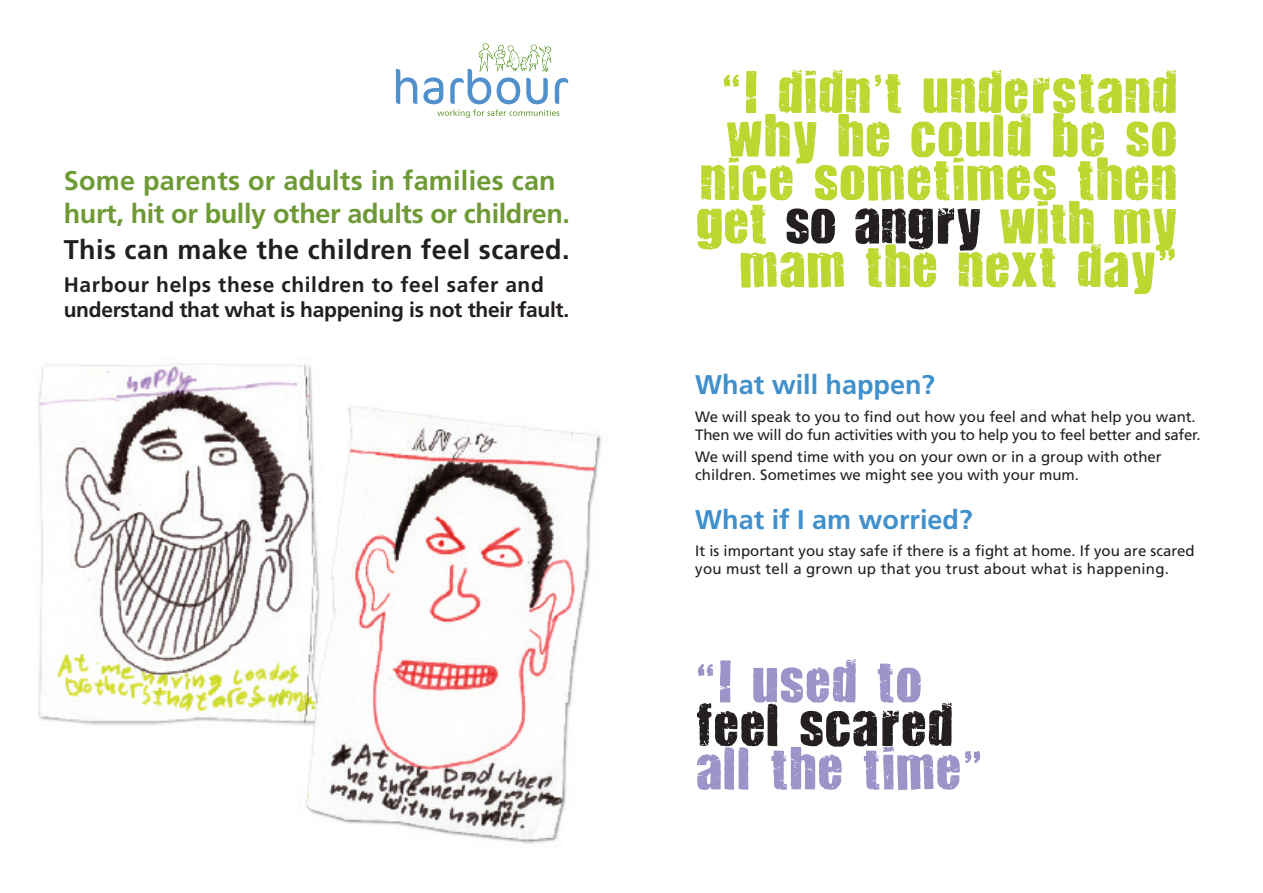
<style>
.page{position:relative;width:1263px;height:893px;background:#fff}
.page>*{position:absolute;margin:0;border:0;box-sizing:border-box;transform-origin:0 0}
.t1{font:58.5px/43.5px "Pikelet Clean";color:#bed630;text-align:right}
.t2{font:58.5px "Pikelet Clean";color:#9a94c8}
.t3{font:58.5px "Pikelet Clean";color:#231f20}
.t4{font:700 27px/32.4px "Frutiger";letter-spacing:-.01em;color:#6e9a34}
.t5{font:700 27px "Frutiger";letter-spacing:.015em;color:#231f20}
.t6{font:700 27px "Frutiger";color:#3f90cd}
.t7{font:700 21px/25.2px "Frutiger";letter-spacing:-.015em;color:#231f20}
.t8{font:15px/18px "Frutiger";color:#231f20}
.s1{color:#231f20}
</style>
<div class="page">
<img style="left:38px;top:363px;width:563px;height:481px">
<svg style="left:396px;top:69px;width:21px;height:35px"></svg>
<svg style="left:423px;top:43px;width:145px;height:75px"></svg>
<h2 class="t4" style="left:64px;top:167px;width:508px">Some parents or adults in families can hurt, hit or bully other adults or children.</h2>
<h2 class="t5" style="left:64px;top:239px;width:507px">This can make the children feel scared.</h2>
<h3 class="t7" style="left:64px;top:273px;width:507px">Harbour helps these children to feel safer and understand that what is happening is not their fault.</h3>
<h1 class="t1" style="left:695px;top:72px;width:483px">“I didn’t understand why he could be so nice sometimes then get <span class="s1">so angry</span> with my mam the next day”</h1>
<h2 class="t6" style="left:695px;top:374px;width:241px">What will happen?</h2>
<p class="t8" style="left:695px;top:409px;width:507px">We will speak to you to find out how you feel and what help you want.<br>Then we will do fun activities with you to help you to feel better and safer.</p>
<p class="t8" style="left:695px;top:449px;width:468px">We will spend time with you on your own or in a group with other children. Sometimes we might see you with your mum.</p>
<h2 class="t6" style="left:695px;top:508px;width:279px">What if I am worried?</h2>
<p class="t8" style="left:695px;top:543px;width:501px">It is important you stay safe if there is a fight at home. If you are scared you must tell a grown up that you trust about what is happening.</p>
<h1 class="t2" style="left:695px;top:654px;width:229px">“I used to</h1>
<h1 class="t3" style="left:695px;top:698px;width:260px">feel scared</h1>
<h1 class="t2" style="left:695px;top:741px;width:289px">all the time”</h1>
</div>
